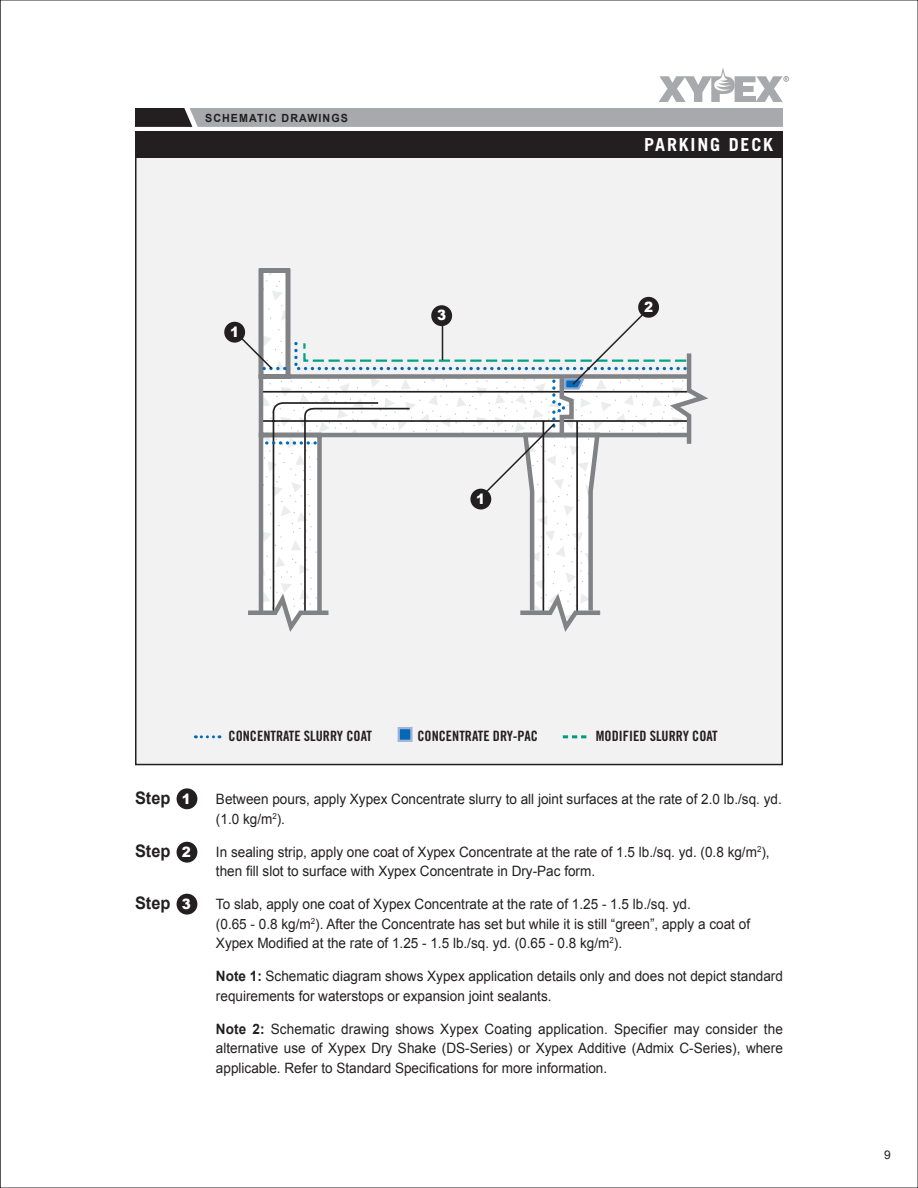
<style>
.page{position:relative;width:918px;height:1188px;background:#fff}
.page>*{position:absolute;margin:0;border:0;box-sizing:border-box;transform-origin:0 0}
.t1{font:700 18px "Trade Gothic";letter-spacing:.1em;color:#fff}
.t2{font:700 17.25px "Arial";color:#231f20;scale:.95 1}
.t3{font:14.25px/19.5px "Arial";color:#231f20;scale:.95 1}
.t4{font:14.25px "Trade Gothic Bold Cond Twenty";color:#231f20}
.t5{font:900 14.25px "Arial";color:#fff;scale:.95 1}
.t6{font:12px "Arial";color:#231f20}
.t7{font:700 11.25px "Arial";letter-spacing:.1em;color:#231f20;scale:.95 1}
.s1{font-weight:900;font-size:14.25px;color:#fff}
.s2{font-weight:700}
</style>
<div class="page">
<div style="left:136px;top:145px;width:646px;height:620px;background:#f2f2f3"></div>
<svg style="left:258px;top:269px;width:401px;height:44px"></svg>
<div style="left:135px;top:131px;width:648px;height:27px;background:#231f20"></div>
<svg style="left:135px;top:108px;width:648px;height:19px;background:#9d9ea1"></svg>
<svg style="left:195px;top:735px;width:25px;height:3px"></svg>
<div style="left:398px;top:727px;width:15px;height:15px;background:#0568b3;border:2px solid #a0b2db"></div>
<div style="left:224px;top:322px;width:21px;height:21px;background:#231f20;border-radius:50%"></div>
<div style="left:431px;top:305px;width:21px;height:21px;background:#231f20;border-radius:50%"></div>
<div style="left:638px;top:297px;width:21px;height:21px;background:#231f20;border-radius:50%"></div>
<svg style="left:240px;top:313px;width:461px;height:313px"></svg>
<hr style="left:442px;top:325px;width:1px;height:35px;background:#231f20">
<div style="left:177px;top:788px;width:20px;height:21px;background:#231f20;border-radius:50%"></div>
<div style="left:177px;top:842px;width:20px;height:21px;background:#231f20;border-radius:50%"></div>
<div style="left:177px;top:894px;width:20px;height:21px;background:#231f20;border-radius:50%"></div>
<svg style="left:563px;top:735px;width:23px;height:3px"></svg>
<svg style="left:658px;top:68px;width:131px;height:34px"></svg>
<p class="t7" style="left:205px;top:110px;width:152px">SCHEMATIC DRAWINGS</p>
<p class="t5" style="left:230px;top:321px;width:11px">1</p>
<p class="t5" style="left:437px;top:305px;width:11px">3</p>
<p class="t5" style="left:476px;top:488px;width:11px">1</p>
<p class="t1" style="left:644px;top:134px;width:131px">PARKING DECK</p>
<p class="t5" style="left:644px;top:296px;width:11px">2</p>
<p class="t4" style="left:229px;top:727px;width:145px">CONCENTRATE SLURRY COAT</p>
<p class="t4" style="left:417px;top:727px;width:122px">CONCENTRATE DRY-PAC</p>
<p class="t4" style="left:596px;top:727px;width:123px">MODIFIED SLURRY COAT</p>
<p class="t2" style="left:135px;top:787px;width:60px">Step <span class="s1">1</span></p>
<p class="t3" style="left:216px;top:790px;width:597px">Between pours, apply Xypex Concentrate slurry to all joint surfaces at the rate of 2.0 lb./sq. yd. (1.0 kg/m<sup>2</sup>).</p>
<p class="t2" style="left:135px;top:839px;width:60px">Step <span class="s1">2</span></p>
<p class="t3" style="left:216px;top:842px;width:584px">In sealing strip, apply one coat of Xypex Concentrate at the rate of 1.5 lb./sq. yd. (0.8 kg/m<sup>2</sup>), then fill slot to surface with Xypex Concentrate in Dry-Pac form.</p>
<p class="t2" style="left:135px;top:892px;width:60px">Step <span class="s1">3</span></p>
<p class="t3" style="left:216px;top:895px;width:564px">To slab, apply one coat of Xypex Concentrate at the rate of 1.25 - 1.5 lb./sq. yd.<br>(0.65 - 0.8 kg/m<sup>2</sup>). After the Concentrate has set but while it is still “green”, apply a coat of<br>Xypex Modified at the rate of 1.25 - 1.5 lb./sq. yd. (0.65 - 0.8 kg/m<sup>2</sup>).</p>
<p class="t3" style="left:216px;top:967px;width:598px"><span class="s2">Note 1:</span> Schematic diagram shows Xypex application details only and does not depict standard requirements for waterstops or expansion joint sealants.</p>
<p class="t3" style="left:216px;top:1019px;width:598px;text-align:justify"><span class="s2">Note 2:</span> Schematic drawing shows Xypex Coating application. Specifier may consider the alternative use of Xypex Dry Shake (DS-Series) or Xypex Additive (Admix C-Series), where applicable. Refer to Standard Specifications for more information.</p>
<p class="t6" style="left:884px;top:1147px;width:8px">9</p>
</div>
